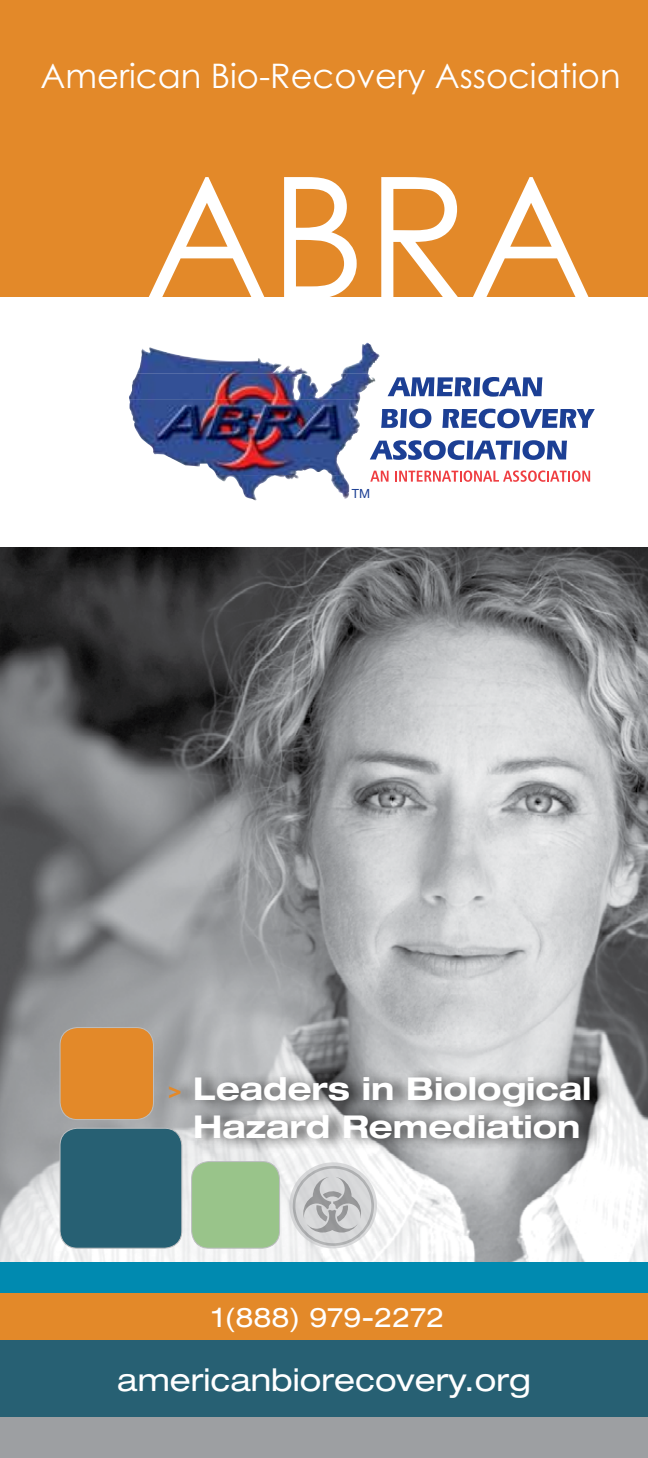
<style>
.page{position:relative;width:648px;height:1458px;background:#fff}
.page>*{position:absolute;margin:0;border:0;box-sizing:border-box;transform-origin:0 0}
.t1{font:168.75px "Century Gothic";color:#fff}
.t2{font:33.75px "Century Gothic";color:#fff}
.t3{font:700 expanded 31.5px/37.8px "Helvetica Neue";color:#fff;text-align:center}
.t4{font:expanded 31.5px "Helvetica Neue";color:#fff}
.t5{font:expanded 27px "Helvetica Neue";color:#fff}
.t6{font:12.6px "Helvetica Neue";color:#1c3f94}
.s1{font-size:22.5px;color:#e38929}
</style>
<div class="page">
<div style="left:0;top:1322px;width:648px;height:136px;background:#9d9fa2"></div>
<div style="left:0;top:1293px;width:648px;height:66px;background:#e38929"></div>
<div style="left:0;top:0;width:648px;height:296px;background:#e38929"></div>
<div style="left:0;top:1262px;width:648px;height:31px;background:#008ab0"></div>
<div style="left:0;top:1340px;width:648px;height:77px;background:#276073"></div>
<svg style="left:370px;top:471px;width:19px;height:11px"></svg>
<svg style="left:395px;top:470px;width:195px;height:12px"></svg>
<svg style="left:370px;top:440px;width:197px;height:20px"></svg>
<svg style="left:381px;top:409px;width:50px;height:19px"></svg>
<svg style="left:442px;top:409px;width:153px;height:19px"></svg>
<svg style="left:388px;top:377px;width:154px;height:20px"></svg>
<img style="left:216px;top:475px;width:133px;height:25px">
<img style="left:129px;top:399px;width:231px;height:76px">
<img style="left:297px;top:374px;width:79px;height:25px">
<img style="left:137px;top:343px;width:243px;height:31px">
<img style="left:0;top:548px;width:648px;height:714px">
<div style="left:192px;top:1162px;width:88px;height:86px;background:#99c48a;border-radius:17px"></div>
<div style="left:191px;top:1161px;width:89px;height:88px;border:1px solid #bcbec0;border-radius:17px"></div>
<div style="left:60px;top:1028px;width:93px;height:92px;background:#e38929;border-radius:17px"></div>
<div style="left:60px;top:1027px;width:94px;height:93px;border:1px solid #bcbec0;border-radius:17px"></div>
<div style="left:60px;top:1128px;width:122px;height:120px;background:#276073;border-radius:17px"></div>
<div style="left:60px;top:1128px;width:122px;height:121px;border:1px solid #bcbec0;border-radius:17px"></div>
<div style="left:168px;top:1067px;width:444px;height:85px;background:#000;opacity:.75"></div>
<svg style="left:289px;top:1162px;width:88px;height:86px;background:#d1d2d3"></svg>
<div style="left:293px;top:1166px;width:81px;height:80px;border:3px solid #8a8c8e;border-radius:50%"></div>
<svg style="left:303px;top:1177px;width:58px;height:56px;background:#bfc0c1"></svg>
<p class="t2" style="left:40px;top:55px;width:582px">American Bio-Recovery Association</p>
<h1 class="t1" style="left:144px;top:129px;width:451px">ABRA</h1>
<p class="t6" style="left:352px;top:486px;width:20px">TM</p>
<p class="t3" style="left:168px;top:1069px;width:425px"><span class="s1">&gt;</span> Leaders in Biological<br>Hazard Remediation</p>
<p class="t5" style="left:212px;top:1301px;width:234px">1(888) 979-2272</p>
<p class="t4" style="left:117px;top:1361px;width:415px">americanbiorecovery.org</p>
</div>
